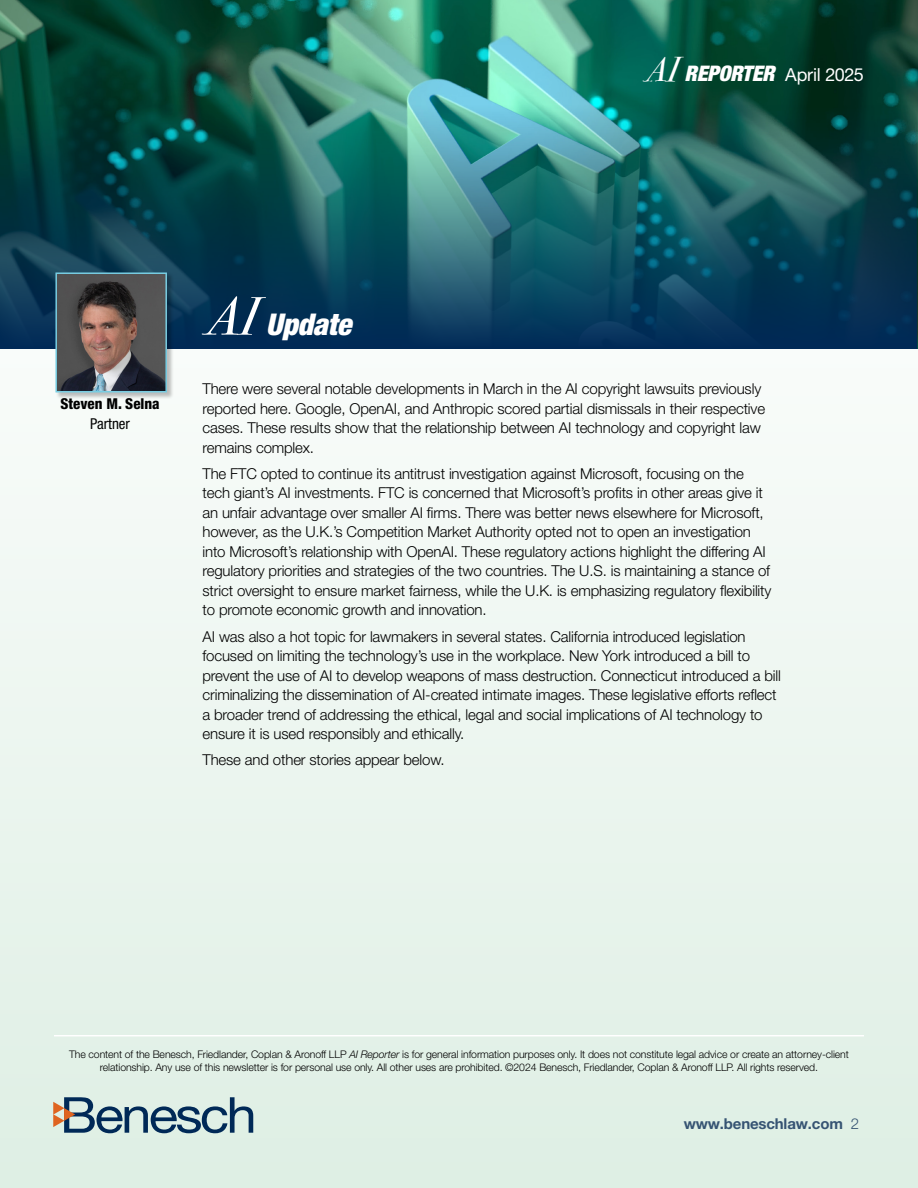
<style>
.page{position:relative;width:918px;height:1188px;background:#fff}
.page>*{position:absolute;margin:0;border:0;box-sizing:border-box;transform-origin:0 0}
.t1{font:italic 900 condensed 30px "Helvetica Neue LT Std";letter-spacing:-.01em;color:#fff}
.t2{font:18px "Helvetica Neue LT Std";letter-spacing:-.01em;color:#fff}
.t3{font:300 15px/19.5px "Helvetica Neue LT Std";letter-spacing:-.01em;color:#000}
.t4{font:700 15px "Helvetica Neue LT Pro";letter-spacing:-.01em;color:#365473}
.t5{font:800 condensed 15px "Helvetica Neue LT Std";color:#000}
.t6{font:condensed 15px "Helvetica Neue LT Std";color:#000}
.t7{font:300 10.5px/13.5px "Helvetica Neue LT Std";letter-spacing:-.01em;color:#000;text-align:center}
.s1{font-family:"Bodoni Svty Two ITCTT";font-style:italic;font-size:34.35px}
.s2{font-weight:900;font-style:italic;font-stretch:condensed;font-size:21.45px}
.s3{font-family:"Bodoni Svty Two ITCTT";font-weight:400;font-stretch:normal;font-size:54px}
.s4{font-style:italic}
.s5{font-family:"Helvetica Neue LT Std";font-weight:300}
</style>
<div class="page">
<div style="left:0;top:184px;width:918px;height:1004px;background:linear-gradient(to right,#ebf5ef,#ebf5ef)"></div>
<svg style="left:53px;top:1097px;width:200px;height:36px;background:#96aab0"></svg>
<img style="left:0;top:0;width:918px;height:349px">
<svg style="left:0;top:105px;width:917px;height:244px;background:#14515d"></svg>
<div style="left:55px;top:272px;width:118px;height:127px;background:#000;opacity:.25"></div>
<img style="left:58px;top:275px;width:106px;height:114px">
<div style="left:55px;top:272px;width:112px;height:120px;border:2px solid #78cde2"></div>
<hr style="left:54px;top:1035px;width:810px;height:1px;background:#fff">
<p class="t2" style="left:646px;top:64px;width:220px"><span class="s1">AI</span> <span class="s2">REPORTER</span> April 2025</p>
<p class="t5" style="left:60px;top:395px;width:101px">Steven M. Selna</p>
<p class="t6" style="left:90px;top:415px;width:41px">Partner</p>
<h1 class="t1" style="left:206px;top:305px;width:146px"><span class="s3">AI</span> Update</h1>
<p class="t3" style="left:202px;top:379px;width:564px">There were several notable developments in March in the AI copyright lawsuits previously reported here. Google, OpenAI, and Anthropic scored partial dismissals in their respective cases. These results show that the relationship between AI technology and copyright law remains complex.</p>
<p class="t3" style="left:202px;top:463px;width:571px">The FTC opted to continue its antitrust investigation against Microsoft, focusing on the tech giant’s AI investments. FTC is concerned that Microsoft’s profits in other areas give it an unfair advantage over smaller AI firms. There was better news elsewhere for Microsoft, however, as the U.K.’s Competition Market Authority opted not to open an investigation into Microsoft’s relationship with OpenAI. These regulatory actions highlight the differing AI regulatory priorities and strategies of the two countries. The U.S. is maintaining a stance of strict oversight to ensure market fairness, while the U.K. is emphasizing regulatory flexibility to promote economic growth and innovation.</p>
<p class="t3" style="left:202px;top:626px;width:580px">AI was also a hot topic for lawmakers in several states. California introduced legislation focused on limiting the technology’s use in the workplace. New York introduced a bill to prevent the use of AI to develop weapons of mass destruction. Connecticut introduced a bill criminalizing the dissemination of AI-created intimate images. These legislative efforts reflect a broader trend of addressing the ethical, legal and social implications of AI technology to ensure it is used responsibly and ethically.</p>
<p class="t3" style="left:202px;top:750px;width:244px">These and other stories appear below.</p>
<p class="t7" style="left:69px;top:1047px;width:781px">The content of the Benesch, Friedlander, Coplan &amp; Aronoff LLP <span class="s4">AI Reporter</span> is for general information purposes only. It does not constitute legal advice or create an attorney-client relationship. Any use of this newsletter is for personal use only. All other uses are prohibited. ©2024 Benesch, Friedlander, Coplan &amp; Aronoff LLP. All rights reserved.</p>
<p class="t4" style="left:684px;top:1115px;width:177px">www.beneschlaw.com <span class="s5">2</span></p>
</div>
